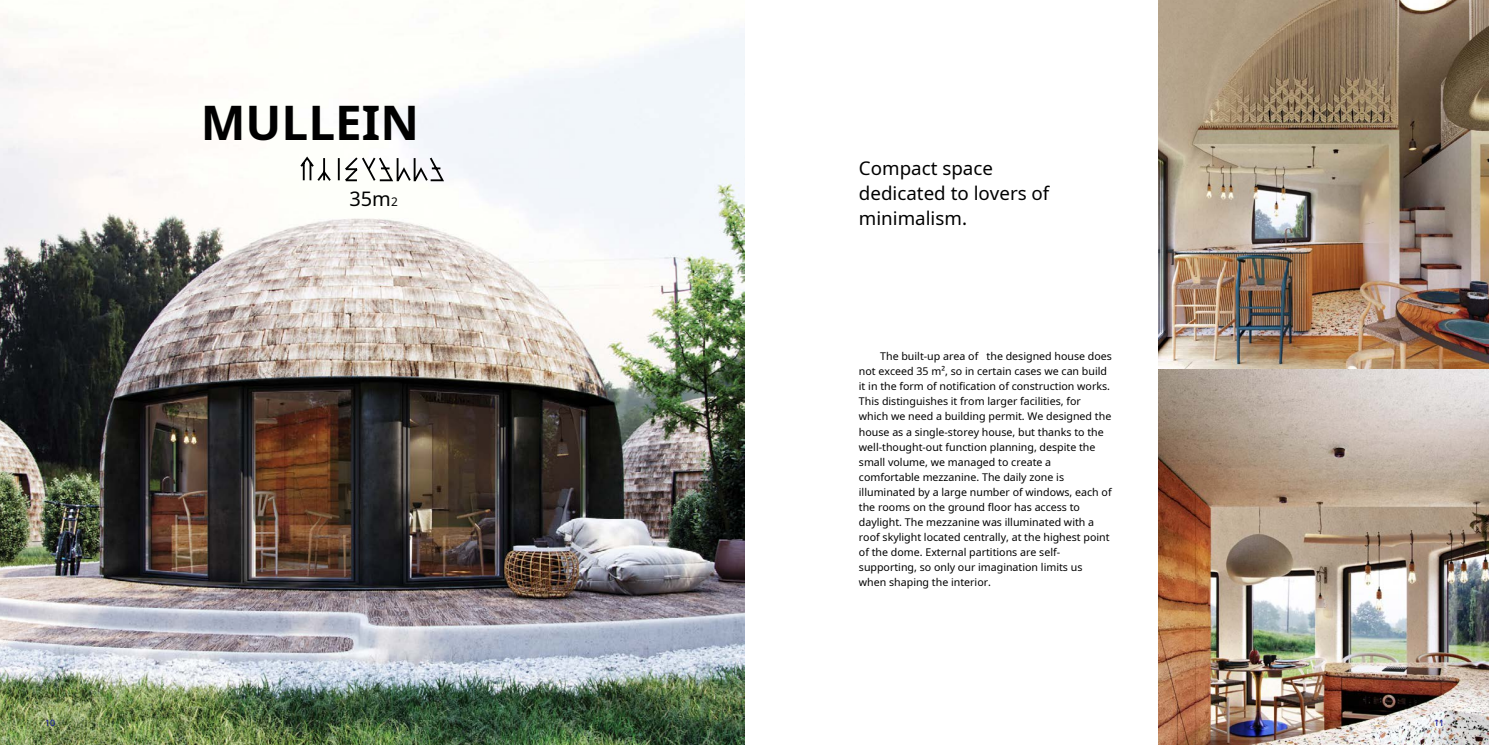
<style>
.page{position:relative;width:1489px;height:745px;background:#fff}
.page>*{position:absolute;margin:0;border:0;box-sizing:border-box;transform-origin:0 0}
.t1{font:700 47.5px "Noto Sans";color:#000}
.t2{font:20px "Noto Sans";color:#000}
.t3{font:18.75px/25px "Noto Sans";color:#000}
.t4{font:10.62px/15px "Noto Sans";color:#000}
.t5{font:8.75px "Noto Sans";color:#0d0d9e}
.s1{font-size:11.88px}
</style>
<div class="page">
<img style="left:0;top:16px;width:744px;height:728px">
<svg style="left:298px;top:155px;width:147px;height:28px"></svg>
<img style="left:1158px;top:0;width:330px;height:369px">
<img style="left:1158px;top:369px;width:330px;height:375px">
<h1 class="t1" style="left:201px;top:89px;width:220px">MULLEIN</h1>
<h2 class="t2" style="left:349px;top:184px;width:50px">35m<span class="s1">2</span></h2>
<h3 class="t3" style="left:858px;top:155px;width:192px">Compact space dedicated to lovers of minimalism.</h3>
<p class="t4" style="left:858px;top:348px;width:254px;text-indent:21px">The built-up area of the designed house does not exceed 35 m², so in certain cases we can build it in the form of notification of construction works.<br>This distinguishes it from larger facilities, for which we need a building permit. We designed the house as a single-storey house, but thanks to the well-thought-out function planning, despite the small volume, we managed to create a comfortable mezzanine. The daily zone is illuminated by a large number of windows, each of the rooms on the ground floor has access to daylight. The mezzanine was illuminated with a roof skylight located centrally, at the highest point of the dome. External partitions are self&shy;supporting, so only our imagination limits us when shaping the interior.</p>
<p class="t5" style="left:45px;top:716px;width:12px">10</p>
<p class="t5" style="left:1433px;top:716px;width:12px">11</p>
</div>
